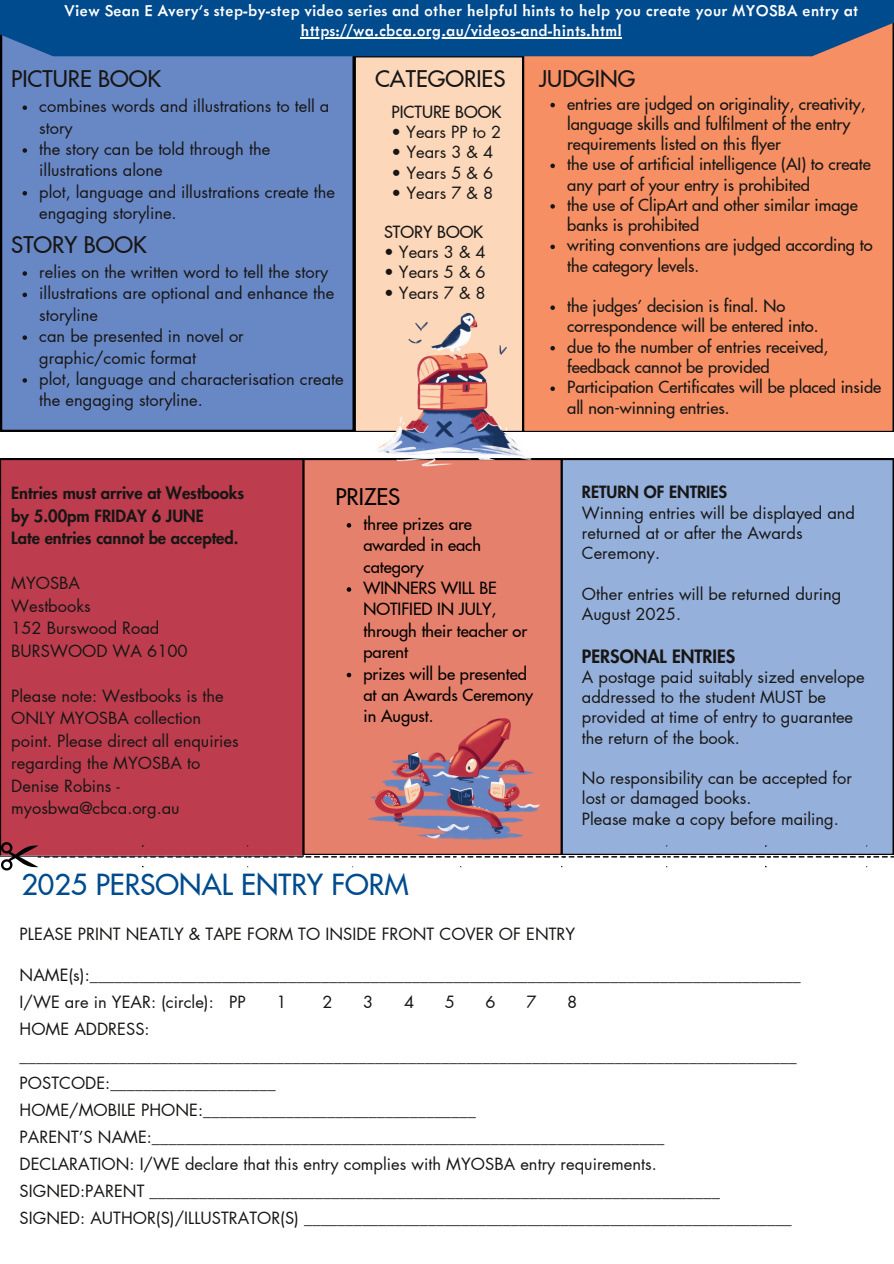
<style>
.page{position:relative;width:894px;height:1264px;background:#fff}
.page>*{position:absolute;margin:0;border:0;box-sizing:border-box;transform-origin:0 0}
.t1{font:500 28.5px "Futura LT Pro";color:#004b8d}
.t2{font:500 22.5px "Futura LT Pro";color:#171615}
.t3{font:500 22.5px "Futura LT Pro";color:#000}
.t4{font:500 18px "Metallophile Sp 8";color:#fff}
.t5{font:800 18px "Futura LT Pro";color:#171615}
.t6{font:16.5px/21.3px "Futura LT Pro";color:#171615}
.t7{font:500 16.5px/20.2px "Futura LT Pro";color:#171615}
.t8{font:500 16.5px/21.3px "Futura LT Pro";color:#000}
.t9{font:800 16.5px/22.5px "Futura LT Pro";color:#171615}
.s1{font-weight:500}
</style>
<div class="page">
<div style="left:0;top:56px;width:354px;height:376px;background:#6887c5"></div>
<div style="left:523px;top:56px;width:370px;height:376px;background:#f69064"></div>
<div style="left:0;top:459px;width:303px;height:395px;background:#bd3d4e"></div>
<div style="left:561px;top:459px;width:332px;height:383px;background:#95b0db"></div>
<div style="left:354px;top:56px;width:169px;height:218px;background:#fdd7ba"></div>
<div style="left:0;top:0;width:893px;height:56px;background:#004b8d"></div>
<svg style="left:1px;top:842px;width:892px;height:28px"></svg>
<div style="left:303px;top:459px;width:258px;height:395px;background:#e5806c"></div>
<img style="left:338px;top:274px;width:223px;height:223px">
<svg style="left:23px;top:271px;width:4px;height:5px"></svg>
<svg style="left:23px;top:292px;width:4px;height:5px"></svg>
<svg style="left:23px;top:335px;width:4px;height:5px"></svg>
<svg style="left:23px;top:378px;width:4px;height:4px"></svg>
<svg style="left:23px;top:105px;width:4px;height:5px"></svg>
<svg style="left:23px;top:148px;width:4px;height:5px"></svg>
<svg style="left:23px;top:191px;width:4px;height:4px"></svg>
<hr style="left:300px;top:37px;width:322px;height:1px;background:#fff">
<svg style="left:550px;top:103px;width:4px;height:4px"></svg>
<svg style="left:550px;top:164px;width:4px;height:4px"></svg>
<svg style="left:550px;top:204px;width:4px;height:5px"></svg>
<svg style="left:550px;top:245px;width:4px;height:4px"></svg>
<svg style="left:550px;top:305px;width:4px;height:5px"></svg>
<svg style="left:550px;top:346px;width:4px;height:4px"></svg>
<svg style="left:550px;top:386px;width:4px;height:5px"></svg>
<svg style="left:346px;top:523px;width:5px;height:4px"></svg>
<svg style="left:346px;top:587px;width:5px;height:4px"></svg>
<svg style="left:346px;top:672px;width:5px;height:5px"></svg>
<img style="left:354px;top:675px;width:195px;height:194px">
<p class="t4" style="left:64px;top:0;width:795px">View Sean E Avery’s step-by-step video series and other helpful hints to help you create your MYOSBA entry at</p>
<p class="t4" style="left:300px;top:20px;width:323px">https://wa.cbca.org.au/videos-and-hints.html</p>
<p class="t2" style="left:11px;top:69px;width:151px">PICTURE BOOK</p>
<p class="t6" style="left:39px;top:96px;width:291px">combines words and illustrations to tell a story</p>
<h2 class="t6" style="left:39px;top:139px;width:232px">the story can be told through the illustrations alone</h2>
<p class="t6" style="left:39px;top:182px;width:297px">plot, language and illustrations create the engaging storyline.</p>
<p class="t2" style="left:11px;top:235px;width:137px">STORY BOOK</p>
<p class="t6" style="left:39px;top:262px;width:290px">relies on the written word to tell the story</p>
<p class="t6" style="left:39px;top:283px;width:296px">illustrations are optional and enhance the storyline</p>
<p class="t6" style="left:39px;top:326px;width:206px">can be presented in novel or graphic/comic format</p>
<p class="t6" style="left:39px;top:369px;width:306px">plot, language and characterisation create the engaging storyline.</p>
<h2 class="t2" style="left:375px;top:68px;width:132px">CATEGORIES</h2>
<p class="t7" style="left:391px;top:102px;width:111px">PICTURE BOOK</p>
<p class="t6" style="left:391px;top:122px;width:111px"><span class="s1">•</span> Years PP to 2</p>
<p class="t6" style="left:391px;top:142px;width:103px">• Years 3 &amp; 4</p>
<p class="t6" style="left:391px;top:162px;width:103px">• Years 5 &amp; 6</p>
<p class="t6" style="left:391px;top:183px;width:103px">• Years 7 &amp; 8</p>
<p class="t7" style="left:384px;top:222px;width:101px">STORY BOOK</p>
<p class="t6" style="left:384px;top:242px;width:103px">• Years 3 &amp; 4</p>
<p class="t6" style="left:384px;top:262px;width:103px">• Years 5 &amp; 6</p>
<p class="t6" style="left:384px;top:282px;width:103px">• Years 7 &amp; 8</p>
<p class="t2" style="left:539px;top:68px;width:98px">JUDGING</p>
<p class="t7" style="left:567px;top:94px;width:300px">entries are judged on originality, creativity, language skills and fulfilment of the entry requirements listed on this flyer</p>
<h2 class="t7" style="left:567px;top:155px;width:305px">the use of artificial intelligence (AI) to create any part of your entry is prohibited</h2>
<p class="t7" style="left:567px;top:195px;width:292px">the use of ClipArt and other similar image banks is prohibited</p>
<p class="t7" style="left:567px;top:236px;width:307px">writing conventions are judged according to the category levels.</p>
<p class="t7" style="left:567px;top:297px;width:253px">the judges’ decision is final. No correspondence will be entered into.</p>
<p class="t7" style="left:567px;top:337px;width:262px">due to the number of entries received, feedback cannot be provided</p>
<p class="t7" style="left:567px;top:378px;width:315px">Participation Certificates will be placed inside all non-winning entries.</p>
<p class="t9" style="left:11px;top:482px;width:234px">Entries must arrive at Westbooks by 5.00pm FRIDAY 6 JUNE<br>Late entries cannot be accepted.</p>
<p class="t6" style="left:11px;top:573px;width:70px">MYOSBA</p>
<h4 class="t6" style="left:11px;top:595px;width:81px">Westbooks</h4>
<p class="t6" style="left:11px;top:618px;width:150px">152 Burswood Road</p>
<p class="t6" style="left:11px;top:640px;width:178px">BURSWOOD WA 6100</p>
<p class="t6" style="left:11px;top:685px;width:229px;line-height:22.5px">Please note: Westbooks is the<br>ONLY MYOSBA collection point. Please direct all enquiries regarding the MYOSBA to<br>Denise Robins - myosbwa@cbca.org.au</p>
<p class="t3" style="left:335px;top:486px;width:66px">PRIZES</p>
<p class="t8" style="left:363px;top:514px;width:119px">three prizes are awarded in each category</p>
<p class="t8" style="left:363px;top:578px;width:165px">WINNERS WILL BE<br>NOTIFIED IN JULY, through their teacher or parent</p>
<p class="t8" style="left:363px;top:663px;width:171px">prizes will be presented at an Awards Ceremony in August.</p>
<p class="t9" style="left:581px;top:481px;width:147px">RETURN OF ENTRIES</p>
<p class="t6" style="left:581px;top:503px;width:274px;line-height:20.2px">Winning entries will be displayed and returned at or after the Awards<br>Ceremony.</p>
<p class="t6" style="left:581px;top:583px;width:261px">Other entries will be returned during</p>
<p class="t6" style="left:581px;top:603px;width:101px">August 2025.</p>
<p class="t5" style="left:581px;top:647px;width:155px">PERSONAL ENTRIES</p>
<p class="t6" style="left:581px;top:667px;width:284px;line-height:20.2px">A postage paid suitably sized envelope addressed to the student MUST be provided at time of entry to guarantee the return of the book.</p>
<p class="t6" style="left:581px;top:768px;width:271px">No responsibility can be accepted for</p>
<p class="t6" style="left:581px;top:788px;width:171px">lost or damaged books.</p>
<p class="t6" style="left:581px;top:808px;width:258px">Please make a copy before mailing.</p>
<p class="t1" style="left:21px;top:871px;width:388px">2025 PERSONAL ENTRY FORM</p>
<p class="t6" style="left:20px;top:923px;width:557px">PLEASE PRINT NEATLY &amp; TAPE FORM TO INSIDE FRONT COVER OF ENTRY</p>
<h4 class="t6" style="left:20px;top:965px;width:782px">NAME(s):______________________________________________________________________________________</h4>
<h2 class="t6" style="left:20px;top:992px;width:227px">I/WE are in YEAR: (circle): PP</h2>
<h2 class="t6" style="left:276px;top:992px;width:12px">1</h2>
<h2 class="t6" style="left:322px;top:992px;width:12px">2</h2>
<h2 class="t6" style="left:363px;top:992px;width:12px">3</h2>
<h2 class="t6" style="left:404px;top:992px;width:12px">4</h2>
<h2 class="t6" style="left:444px;top:992px;width:12px">5</h2>
<h2 class="t6" style="left:485px;top:992px;width:12px">6</h2>
<h2 class="t6" style="left:526px;top:992px;width:12px">7</h2>
<h2 class="t6" style="left:567px;top:992px;width:12px">8</h2>
<p class="t6" style="left:20px;top:1016px;width:778px;line-height:27px">HOME ADDRESS: ______________________________________________________________________________________________<br>POSTCODE:____________________</p>
<p class="t6" style="left:20px;top:1100px;width:457px">HOME/MOBILE PHONE:_________________________________</p>
<p class="t6" style="left:20px;top:1127px;width:646px">PARENT’S NAME:______________________________________________________________</p>
<h2 class="t6" style="left:20px;top:1154px;width:638px">DECLARATION: I/WE declare that this entry complies with MYOSBA entry requirements.</h2>
<p class="t6" style="left:20px;top:1181px;width:701px">SIGNED:PARENT _____________________________________________________________________</p>
<p class="t6" style="left:20px;top:1208px;width:773px">SIGNED: AUTHOR(S)/ILLUSTRATOR(S) ___________________________________________________________</p>
</div>
